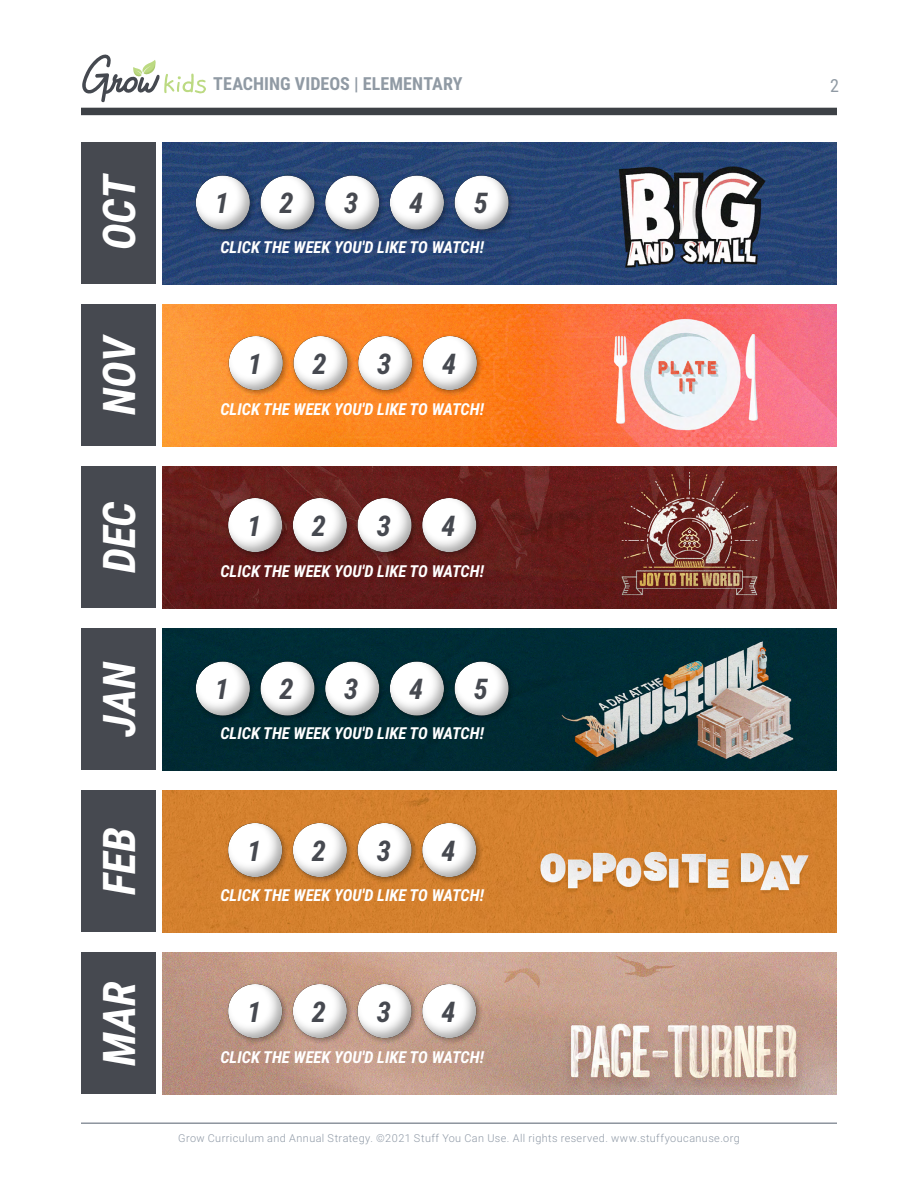
<style>
.page{position:relative;width:918px;height:1188px;background:#fff}
.page>*{position:absolute;margin:0;border:0;box-sizing:border-box;transform-origin:0 0}
.t1{font:italic 700 45px "Roboto Condensed";letter-spacing:-.005em;color:#fff}
.t2{font:italic 700 28.5px "Roboto Condensed";color:#464950}
.t3{font:700 18px "Roboto Condensed";letter-spacing:.005em;color:#909aa4}
.t4{font:18px "Roboto Condensed";color:#909aa4}
.t5{font:italic 700 16.5px "Roboto Condensed";color:#fff}
.t6{font:300 10.8px "Roboto";letter-spacing:.04em;color:#8f99a6}
</style>
<div class="page">
<img style="left:162px;top:791px;width:675px;height:141px">
<img style="left:162px;top:629px;width:675px;height:141px">
<hr style="left:81px;top:1122px;width:756px;height:2px;background:#8d949e">
<img style="left:162px;top:143px;width:675px;height:141px">
<img style="left:162px;top:305px;width:675px;height:141px">
<img style="left:162px;top:467px;width:675px;height:141px">
<div style="left:81px;top:143px;width:74px;height:141px;background:#464950"></div>
<div style="left:81px;top:305px;width:74px;height:141px;background:#464950"></div>
<div style="left:81px;top:467px;width:74px;height:141px;background:#464950"></div>
<div style="left:81px;top:629px;width:74px;height:141px;background:#464950"></div>
<div style="left:81px;top:791px;width:74px;height:141px;background:#464950"></div>
<div style="left:81px;top:953px;width:74px;height:141px;background:#464950"></div>
<img style="left:162px;top:953px;width:675px;height:141px">
<div style="left:200px;top:312px;width:309px;height:94px;background:#000;opacity:.35"></div>
<div style="left:167px;top:151px;width:375px;height:95px;background:#000;opacity:.35"></div>
<div style="left:167px;top:637px;width:375px;height:95px;background:#000;opacity:.35"></div>
<div style="left:200px;top:474px;width:308px;height:94px;background:#000;opacity:.35"></div>
<div style="left:200px;top:799px;width:308px;height:94px;background:#000;opacity:.35"></div>
<div style="left:200px;top:960px;width:308px;height:94px;background:#000;opacity:.35"></div>
<div style="left:81px;top:108px;width:756px;height:7px;background:#3d4146"></div>
<svg style="left:82px;top:54px;width:124px;height:49px"></svg>
<h1 class="t1" style="left:87px;top:250px;width:78px;rotate:-90deg">OCT</h1>
<h1 class="t1" style="left:87px;top:415px;width:82px;rotate:-90deg">NOV</h1>
<h1 class="t1" style="left:87px;top:573px;width:73px;rotate:-90deg">DEC</h1>
<h1 class="t1" style="left:87px;top:737px;width:76px;rotate:-90deg">JAN</h1>
<h1 class="t1" style="left:87px;top:895px;width:69px;rotate:-90deg">FEB</h1>
<h1 class="t1" style="left:87px;top:1066px;width:86px;rotate:-90deg">MAR</h1>
<p class="t3" style="left:213px;top:71px;width:251px">TEACHING VIDEOS | ELEMENTARY</p>
<p class="t4" style="left:830px;top:73px;width:10px">2</p>
<h2 class="t2" style="left:215px;top:183px;width:16px">1</h2>
<h2 class="t2" style="left:280px;top:183px;width:16px">2</h2>
<h2 class="t2" style="left:344px;top:183px;width:16px">3</h2>
<h2 class="t2" style="left:409px;top:183px;width:16px">4</h2>
<h2 class="t2" style="left:474px;top:183px;width:16px">5</h2>
<p class="t5" style="left:220px;top:235px;width:265px">CLICK THE WEEK YOU'D LIKE TO WATCH!</p>
<h2 class="t2" style="left:248px;top:344px;width:16px">1</h2>
<h2 class="t2" style="left:313px;top:344px;width:16px">2</h2>
<h2 class="t2" style="left:377px;top:344px;width:16px">3</h2>
<h2 class="t2" style="left:442px;top:344px;width:16px">4</h2>
<p class="t5" style="left:220px;top:397px;width:265px">CLICK THE WEEK YOU'D LIKE TO WATCH!</p>
<h2 class="t2" style="left:247px;top:506px;width:16px">1</h2>
<h2 class="t2" style="left:312px;top:506px;width:16px">2</h2>
<h2 class="t2" style="left:377px;top:506px;width:16px">3</h2>
<h2 class="t2" style="left:441px;top:506px;width:16px">4</h2>
<p class="t5" style="left:220px;top:559px;width:265px">CLICK THE WEEK YOU'D LIKE TO WATCH!</p>
<h2 class="t2" style="left:215px;top:669px;width:16px">1</h2>
<h2 class="t2" style="left:280px;top:669px;width:16px">2</h2>
<h2 class="t2" style="left:344px;top:669px;width:16px">3</h2>
<h2 class="t2" style="left:409px;top:669px;width:16px">4</h2>
<h2 class="t2" style="left:474px;top:669px;width:16px">5</h2>
<p class="t5" style="left:220px;top:721px;width:265px">CLICK THE WEEK YOU'D LIKE TO WATCH!</p>
<h2 class="t2" style="left:247px;top:831px;width:16px">1</h2>
<h2 class="t2" style="left:312px;top:831px;width:16px">2</h2>
<h2 class="t2" style="left:377px;top:831px;width:16px">3</h2>
<h2 class="t2" style="left:441px;top:831px;width:16px">4</h2>
<p class="t5" style="left:220px;top:883px;width:265px">CLICK THE WEEK YOU'D LIKE TO WATCH!</p>
<h2 class="t2" style="left:247px;top:992px;width:16px">1</h2>
<h2 class="t2" style="left:312px;top:992px;width:16px">2</h2>
<h2 class="t2" style="left:377px;top:992px;width:16px">3</h2>
<h2 class="t2" style="left:441px;top:992px;width:16px">4</h2>
<p class="t5" style="left:220px;top:1045px;width:265px">CLICK THE WEEK YOU'D LIKE TO WATCH!</p>
<p class="t6" style="left:178px;top:1131px;width:563px">Grow Curriculum and Annual Strategy. ©2021 Stuff You Can Use. All rights reserved. www.stuffyoucanuse.org</p>
</div>
